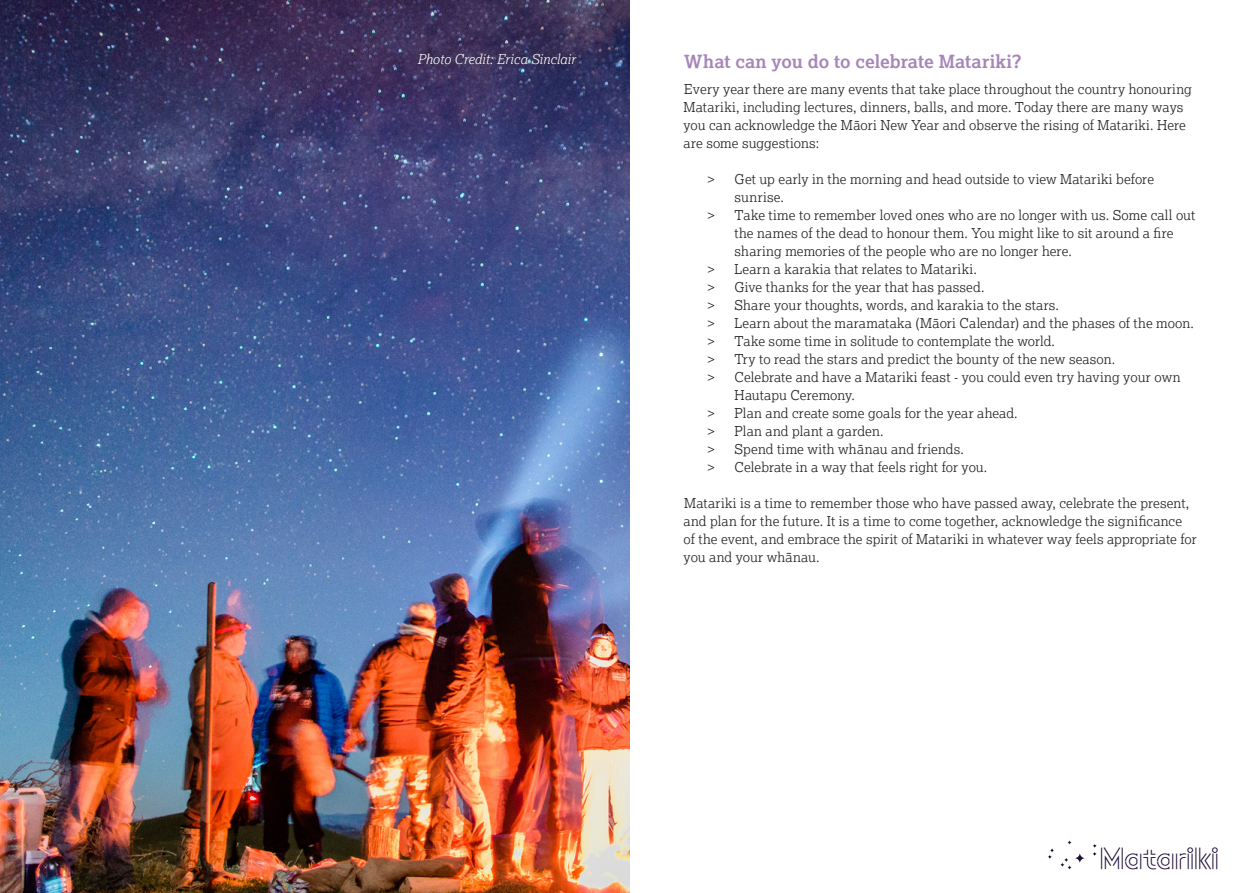
<style>
.page{position:relative;width:1259px;height:893px;background:#fff}
.page>*{position:absolute;margin:0;border:0;box-sizing:border-box;transform-origin:0 0}
.t1{font:37.5px "Uhi";color:#1d0d35}
.t2{font:700 18px "Lexia";color:#a686b8}
.t3{font:300 13.5px/18px "Lexia";letter-spacing:.01em;color:#231f20}
.t4{font:italic 300 13.5px "Lexia";color:#fff}
</style>
<div class="page">
<svg style="left:1074px;top:853px;width:11px;height:10px"></svg>
<svg style="left:1067px;top:840px;width:5px;height:5px"></svg>
<svg style="left:1047px;top:848px;width:7px;height:11px"></svg>
<svg style="left:1092px;top:844px;width:5px;height:12px"></svg>
<svg style="left:1060px;top:858px;width:12px;height:12px"></svg>
<img style="left:0;top:0;width:629px;height:893px">
<div style="left:410px;top:44px;width:175px;height:30px;background:#231f20;opacity:.75"></div>
<p class="t4" style="left:417px;top:51px;width:160px">Photo Credit: Erica Sinclair</p>
<h2 class="t2" style="left:684px;top:50px;width:339px">What can you do to celebrate Matariki?</h2>
<p class="t3" style="left:683px;top:80px;width:510px">Every year there are many events that take place throughout the country honouring Matariki, including lectures, dinners, balls, and more. Today there are many ways you can acknowledge the Māori New Year and observe the rising of Matariki. Here are some suggestions:</p>
<p class="t3" style="left:707px;top:170px;width:448px">&gt; Get up early in the morning and head outside to view Matariki before</p>
<p class="t3" style="left:734px;top:188px;width:51px">sunrise.</p>
<p class="t3" style="left:707px;top:206px;width:489px">&gt; Take time to remember loved ones who are no longer with us. Some call out</p>
<p class="t3" style="left:734px;top:224px;width:440px">the names of the dead to honour them. You might like to sit around a fire</p>
<p class="t3" style="left:734px;top:242px;width:339px">sharing memories of the people who are no longer here.</p>
<p class="t3" style="left:707px;top:260px;width:271px">&gt; Learn a karakia that relates to Matariki.</p>
<p class="t3" style="left:707px;top:278px;width:278px">&gt; Give thanks for the year that has passed.</p>
<p class="t3" style="left:707px;top:296px;width:353px">&gt; Share your thoughts, words, and karakia to the stars.</p>
<p class="t3" style="left:707px;top:314px;width:488px">&gt; Learn about the maramataka (Māori Calendar) and the phases of the moon.</p>
<p class="t3" style="left:707px;top:332px;width:349px">&gt; Take some time in solitude to contemplate the world.</p>
<p class="t3" style="left:707px;top:350px;width:409px">&gt; Try to read the stars and predict the bounty of the new season.</p>
<p class="t3" style="left:707px;top:368px;width:474px">&gt; Celebrate and have a Matariki feast - you could even try having your own</p>
<p class="t3" style="left:734px;top:386px;width:122px">Hautapu Ceremony.</p>
<p class="t3" style="left:707px;top:404px;width:312px">&gt; Plan and create some goals for the year ahead.</p>
<p class="t3" style="left:707px;top:422px;width:177px">&gt; Plan and plant a garden.</p>
<p class="t3" style="left:707px;top:440px;width:258px">&gt; Spend time with whānau and friends.</p>
<p class="t3" style="left:707px;top:458px;width:281px">&gt; Celebrate in a way that feels right for you.</p>
<p class="t3" style="left:683px;top:494px;width:515px">Matariki is a time to remember those who have passed away, celebrate the present, and plan for the future. It is a time to come together, acknowledge the significance<br>of the event, and embrace the spirit of Matariki in whatever way feels appropriate for you and your whānau.</p>
<h1 class="t1" style="left:1100px;top:842px;width:120px">Matariki</h1>
</div>
